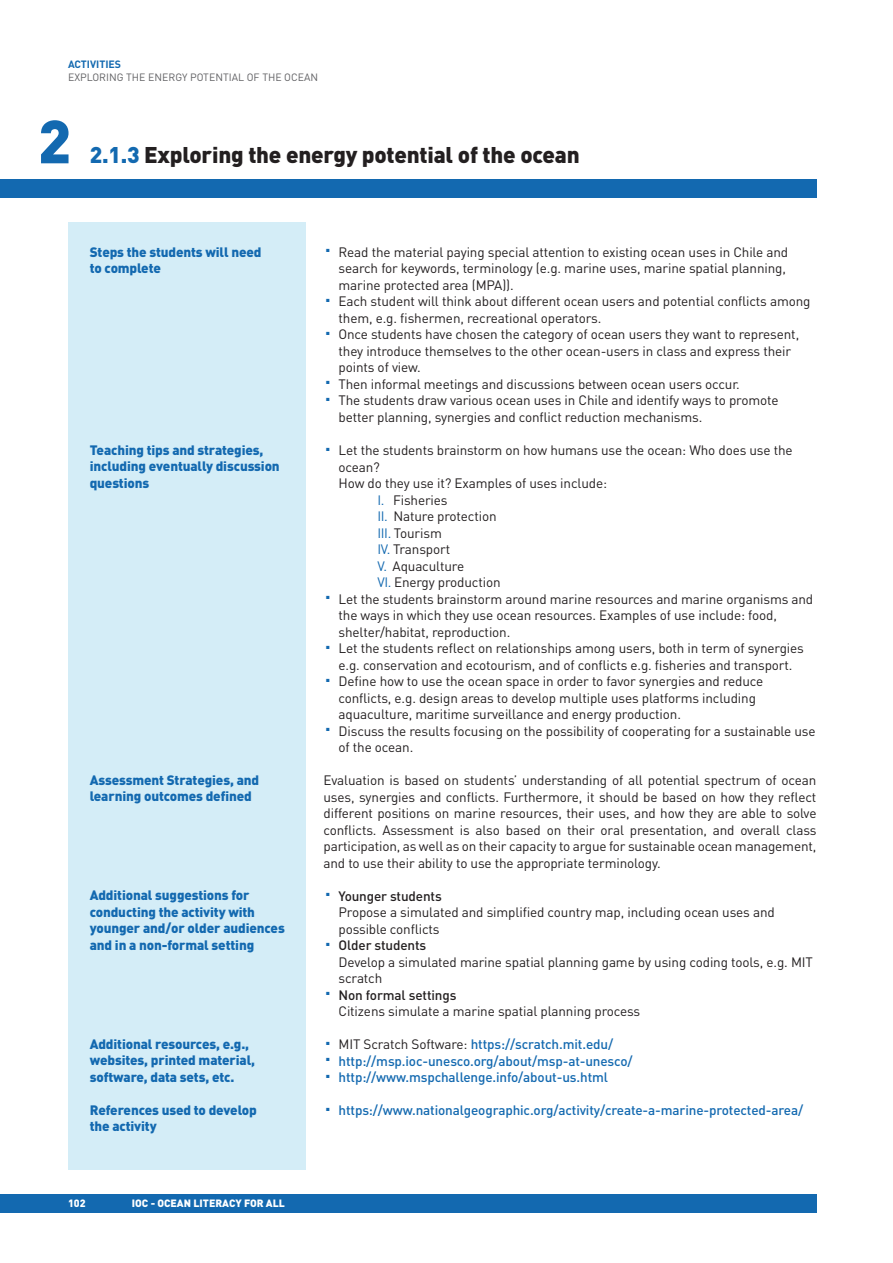
<style>
.page{position:relative;width:893px;height:1263px;background:#fff}
.page>*{position:absolute;margin:0;border:0;box-sizing:border-box;transform-origin:0 0}
.t1{font:900 60px "DINOT";color:#1369b0}
.t2{font:33px "DINOT";color:#1369b0}
.t3{font:900 22.5px "DINOT";letter-spacing:-.01em;color:#231f20}
.t4{font:13.5px/16.5px "DINOT";letter-spacing:-.01em;color:#231f20}
.t5{font:900 13.5px/16.5px "DINOT";letter-spacing:-.01em;color:#1369b0}
.t6{font:500 13.5px "DINOT";letter-spacing:-.01em;color:#1369b0}
.t7{font:500 13.5px "DINOT";letter-spacing:-.01em;color:#231f20}
.t8{font:10.5px "DINOT";color:#616164}
.t9{font:900 10.5px "DINOT";color:#fff}
.t10{font:700 10.5px "DINOT";color:#1369b0}
.s1{color:#1369b0}
.s2{font-weight:400;color:#231f20}
</style>
<div class="page">
<div style="left:0;top:1194px;width:816px;height:18px;background:#1369b0"></div>
<div style="left:68px;top:222px;width:237px;height:947px;background:#d4edf7"></div>
<div style="left:0;top:179px;width:816px;height:19px;background:#1369b0"></div>
<p class="t10" style="left:68px;top:57px;width:55px">ACTIVITIES</p>
<p class="t8" style="left:68px;top:71px;width:252px">EXPLORING THE ENERGY POTENTIAL OF THE OCEAN</p>
<h1 class="t1" style="left:38px;top:101px;width:35px">2</h1>
<h3 class="t3" style="left:90px;top:140px;width:491px"><span class="s1">2.1.3</span> Exploring the energy potential of the ocean</h3>
<p class="t5" style="left:90px;top:243px;width:173px">Steps the students will need to complete</p>
<p class="t5" style="left:90px;top:441px;width:192px">Teaching tips and strategies, including eventually discussion questions</p>
<p class="t5" style="left:90px;top:771px;width:171px">Assessment Strategies, and learning outcomes defined</p>
<p class="t5" style="left:90px;top:887px;width:197px">Additional suggestions for conducting the activity with younger and/or older audiences and in a non-formal setting</p>
<p class="t5" style="left:90px;top:1035px;width:167px">Additional resources, e.g., websites, printed material, software, data sets, etc.</p>
<p class="t5" style="left:90px;top:1101px;width:169px">References used to develop the activity</p>
<h2 class="t2" style="left:323px;top:220px;width:10px">.</h2>
<p class="t4" style="left:339px;top:244px;width:451px">Read the material paying special attention to existing ocean uses in Chile and search for keywords, terminology (e.g. marine uses, marine spatial planning, marine protected area (MPA)).</p>
<h2 class="t2" style="left:323px;top:269px;width:10px">.</h2>
<p class="t4" style="left:339px;top:293px;width:474px">Each student will think about different ocean users and potential conflicts among them, e.g. fishermen, recreational operators.</p>
<h2 class="t2" style="left:323px;top:302px;width:10px">.</h2>
<p class="t4" style="left:339px;top:326px;width:462px">Once students have chosen the category of ocean users they want to represent, they introduce themselves to the other ocean-users in class and express their points of view.</p>
<h2 class="t2" style="left:323px;top:352px;width:10px">.</h2>
<p class="t4" style="left:339px;top:376px;width:403px">Then informal meetings and discussions between ocean users occur.</p>
<h2 class="t2" style="left:323px;top:368px;width:10px">.</h2>
<p class="t4" style="left:339px;top:392px;width:441px">The students draw various ocean uses in Chile and identify ways to promote better planning, synergies and conflict reduction mechanisms.</p>
<h2 class="t2" style="left:323px;top:418px;width:10px">.</h2>
<p class="t4" style="left:339px;top:442px;width:456px">Let the students brainstorm on how humans use the ocean: Who does use the</p>
<p class="t4" style="left:339px;top:458px;width:43px">ocean?</p>
<p class="t4" style="left:339px;top:475px;width:270px">How do they use it? Examples of uses include:</p>
<p class="t4" style="left:377px;top:491px;width:72px"><span class="s1">I.</span> Fisheries</p>
<p class="t4" style="left:377px;top:508px;width:121px"><span class="s1">II.</span> Nature protection</p>
<p class="t4" style="left:377px;top:524px;width:66px"><span class="s1">III.</span> Tourism</p>
<p class="t4" style="left:377px;top:541px;width:74px"><span class="s1">IV.</span> Transport</p>
<p class="t4" style="left:377px;top:557px;width:88px"><span class="s1">V.</span> Aquaculture</p>
<p class="t4" style="left:377px;top:574px;width:125px"><span class="s1">VI.</span> Energy production</p>
<h2 class="t2" style="left:323px;top:566px;width:10px">.</h2>
<p class="t4" style="left:339px;top:590px;width:476px">Let the students brainstorm around marine resources and marine organisms and the ways in which they use ocean resources. Examples of use include: food, shelter/habitat, reproduction.</p>
<h2 class="t2" style="left:323px;top:616px;width:10px">.</h2>
<p class="t4" style="left:339px;top:640px;width:467px">Let the students reflect on relationships among users, both in term of synergies e.g. conservation and ecotourism, and of conflicts e.g. fisheries and transport.</p>
<h2 class="t2" style="left:323px;top:649px;width:10px">.</h2>
<p class="t4" style="left:339px;top:673px;width:426px">Define how to use the ocean space in order to favor synergies and reduce conflicts, e.g. design areas to develop multiple uses platforms including aquaculture, maritime surveillance and energy production.</p>
<h2 class="t2" style="left:323px;top:698px;width:10px">.</h2>
<p class="t4" style="left:339px;top:722px;width:478px">Discuss the results focusing on the possibility of cooperating for a sustainable use of the ocean.</p>
<p class="t4" style="left:323px;top:772px;width:494px;text-align:justify">Evaluation is based on students’ understanding of all potential spectrum of ocean uses, synergies and conflicts. Furthermore, it should be based on how they reflect different positions on marine resources, their uses, and how they are able to solve conflicts. Assessment is also based on their oral presentation, and overall class participation, as well as on their capacity to argue for sustainable ocean management, and to use their ability to use the appropriate terminology.</p>
<h2 class="t2" style="left:323px;top:863px;width:10px">.</h2>
<p class="t7" style="left:339px;top:887px;width:105px">Younger students</p>
<p class="t4" style="left:339px;top:904px;width:438px">Propose a simulated and simplified country map, including ocean uses and possible conflicts</p>
<h2 class="t2" style="left:323px;top:913px;width:10px">.</h2>
<p class="t7" style="left:339px;top:936px;width:89px">Older students</p>
<p class="t4" style="left:339px;top:953px;width:476px">Develop a simulated marine spatial planning game by using coding tools, e.g. MIT scratch</p>
<h2 class="t2" style="left:323px;top:962px;width:10px">.</h2>
<p class="t7" style="left:339px;top:986px;width:119px">Non formal settings</p>
<p class="t4" style="left:339px;top:1003px;width:303px">Citizens simulate a marine spatial planning process</p>
<h2 class="t2" style="left:323px;top:1012px;width:10px">.</h2>
<p class="t6" style="left:339px;top:1035px;width:276px"><span class="s2">MIT Scratch Software:</span> https://scratch.mit.edu/</p>
<h2 class="t2" style="left:323px;top:1028px;width:10px">.</h2>
<p class="t6" style="left:339px;top:1052px;width:296px">http://msp.ioc-unesco.org/about/msp-at-unesco/</p>
<h2 class="t2" style="left:323px;top:1045px;width:10px">.</h2>
<p class="t6" style="left:339px;top:1068px;width:271px">http://www.mspchallenge.info/about-us.html</p>
<h2 class="t2" style="left:323px;top:1078px;width:10px">.</h2>
<p class="t6" style="left:339px;top:1101px;width:466px">https://www.nationalgeographic.org/activity/create-a-marine-protected-area/</p>
<p class="t9" style="left:68px;top:1196px;width:19px">102</p>
<p class="t9" style="left:132px;top:1196px;width:155px">IOC - OCEAN LITERACY FOR ALL</p>
</div>
